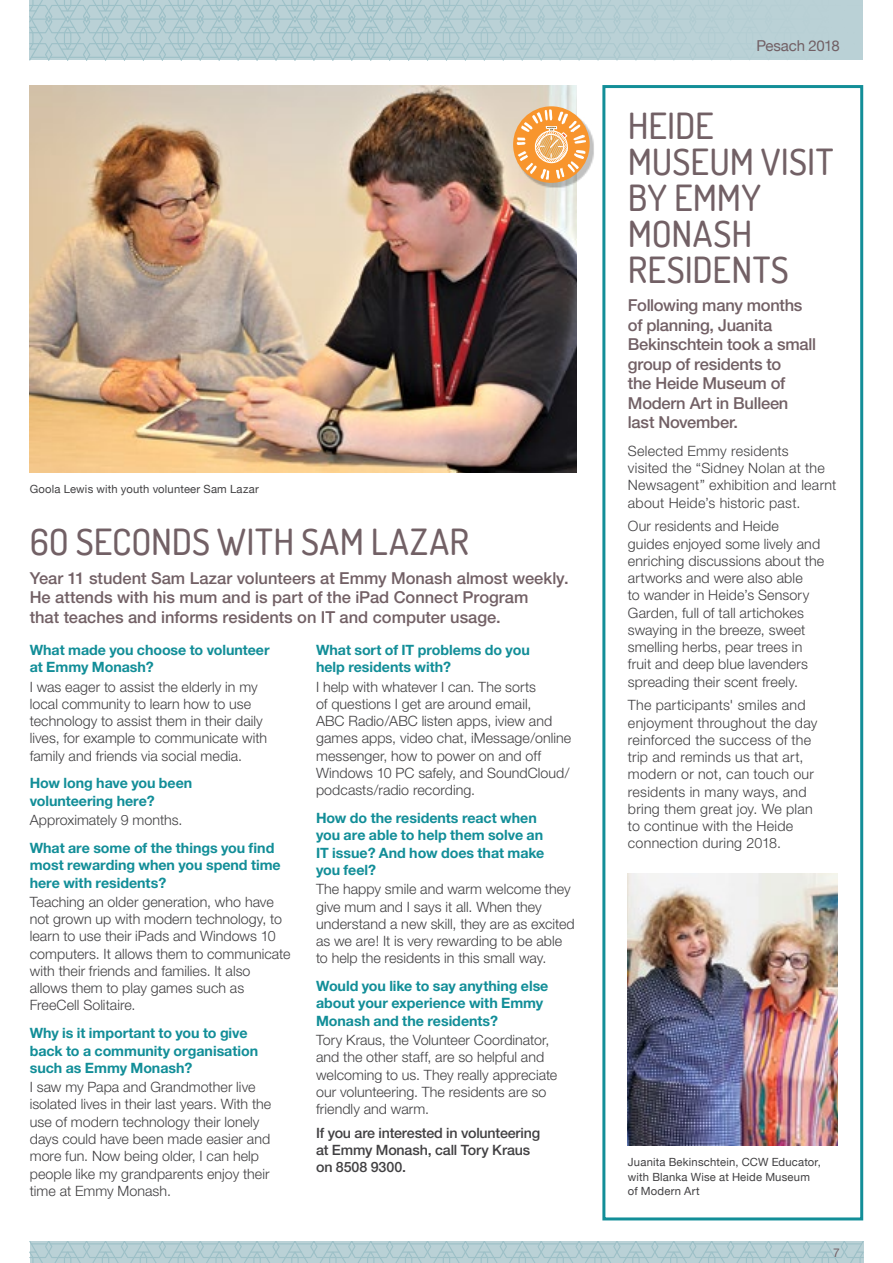
<style>
.page{position:relative;width:893px;height:1263px;background:#fff}
.page>*{position:absolute;margin:0;border:0;box-sizing:border-box;transform-origin:0 0}
.t1{font:500 36px/36px "Dosis";color:#726065}
.t2{font:500 16.5px/19.5px "Helvetica Neue";letter-spacing:-.005em;color:#726065}
.t3{font:15px "Helvetica Neue";letter-spacing:-.02em;color:#726065}
.t4{font:300 14.25px/17.2px "Helvetica Neue";letter-spacing:.005em;color:#414042}
.t5{font:700 14.25px/17.2px "Helvetica Neue";letter-spacing:-.005em;color:#128e98}
.t6{font:500 14.25px/17.2px "Helvetica Neue";letter-spacing:-.01em;color:#414042}
.t7{font:12px "Helvetica Neue";color:#726065}
.t8{font:11.25px/14.2px "Helvetica Neue";letter-spacing:.015em;color:#414042}
</style>
<div class="page">
<svg style="left:30px;top:1241px;width:833px;height:22px;background:#b2ccd2"></svg>
<svg style="left:30px;top:0;width:833px;height:60px;background:#b4cdd3"></svg>
<div style="left:602px;top:85px;width:261px;height:1135px;border:3px solid #128e98"></div>
<img style="left:30px;top:85px;width:547px;height:387px">
<div style="left:517px;top:111px;width:78px;height:78px;background:#000;opacity:.25"></div>
<svg style="left:513px;top:106px;width:77px;height:77px"></svg>
<svg style="left:517px;top:109px;width:69px;height:71px;background:#f4b46f"></svg>
<img style="left:628px;top:874px;width:210px;height:271px">
<p class="t8" style="left:30px;top:483px;width:230px">Goola Lewis with youth volunteer Sam Lazar</p>
<h1 class="t1" style="left:30px;top:523px;width:441px">6O SECONDS WITH SAM LAZAR</h1>
<p class="t2" style="left:30px;top:568px;width:540px">Year 11 student Sam Lazar volunteers at Emmy Monash almost weekly.<br>He attends with his mum and is part of the iPad Connect Program<br>that teaches and informs residents on IT and computer usage.</p>
<p class="t5" style="left:30px;top:641px;width:241px">What made you choose to volunteer at Emmy Monash?</p>
<p class="t4" style="left:30px;top:677px;width:239px">I was eager to assist the elderly in my local community to learn how to use technology to assist them in their daily lives, for example to communicate with family and friends via social media.</p>
<p class="t5" style="left:30px;top:774px;width:164px">How long have you been volunteering here?</p>
<p class="t4" style="left:30px;top:811px;width:154px">Approximately 9 months.</p>
<p class="t5" style="left:30px;top:839px;width:253px">What are some of the things you find most rewarding when you spend time here with residents?</p>
<p class="t4" style="left:30px;top:893px;width:262px">Teaching an older generation, who have not grown up with modern technology, to learn to use their iPads and Windows 10 computers. It allows them to communicate with their friends and families. It also allows them to play games such as FreeCell Solitaire.</p>
<p class="t5" style="left:30px;top:1024px;width:230px">Why is it important to you to give back to a community organisation such as Emmy Monash?</p>
<p class="t4" style="left:30px;top:1078px;width:243px">I saw my Papa and Grandmother live isolated lives in their last years. With the use of modern technology their lonely days could have been made easier and more fun. Now being older, I can help people like my grandparents enjoy their time at Emmy Monash.</p>
<p class="t5" style="left:316px;top:641px;width:215px">What sort of IT problems do you help residents with?</p>
<p class="t4" style="left:316px;top:678px;width:257px">I help with whatever I can. The sorts<br>of questions I get are around email,<br>ABC Radio/ABC listen apps, iview and games apps, video chat, iMessage/online messenger, how to power on and off Windows 10 PC safely, and SoundCloud/ podcasts/radio recording.</p>
<p class="t5" style="left:316px;top:809px;width:230px">How do the residents react when you are able to help them solve an<br>IT issue? And how does that make you feel?</p>
<p class="t4" style="left:316px;top:880px;width:260px">The happy smile and warm welcome they give mum and I says it all. When they understand a new skill, they are as excited as we are! It is very rewarding to be able to help the residents in this small way.</p>
<p class="t5" style="left:316px;top:977px;width:234px">Would you like to say anything else about your experience with Emmy<br>Monash and the residents?</p>
<p class="t4" style="left:316px;top:1031px;width:243px">Tory Kraus, the Volunteer Coordinator, and the other staff, are so helpful and welcoming to us. They really appreciate our volunteering. The residents are so friendly and warm.</p>
<p class="t6" style="left:316px;top:1124px;width:226px">If you are interested in volunteering at Emmy Monash, call Tory Kraus on 8508 9300.</p>
<p class="t3" style="left:756px;top:35px;width:85px">Pesach 2018</p>
<h1 class="t1" style="left:628px;top:106px;width:207px">HEIDE<br>MUSEUM VISIT<br>BY EMMY<br>MONASH<br>RESIDENTS</h1>
<p class="t2" style="left:628px;top:295px;width:190px">Following many months of planning, Juanita<br>Bekinschtein took a small group of residents to<br>the Heide Museum of<br>Modern Art in Bulleen last November.</p>
<p class="t4" style="left:628px;top:442px;width:210px">Selected Emmy residents<br>visited the “Sidney Nolan at the<br>Newsagent” exhibition and learnt about Heide’s historic past.</p>
<p class="t4" style="left:628px;top:517px;width:198px">Our residents and Heide<br>guides enjoyed some lively and enriching discussions about the artworks and were also able<br>to wander in Heide’s Sensory<br>Garden, full of tall artichokes swaying in the breeze, sweet smelling herbs, pear trees in fruit and deep blue lavenders spreading their scent freely.</p>
<p class="t4" style="left:628px;top:696px;width:191px">The participants' smiles and enjoyment throughout the day reinforced the success of the trip and reminds us that art, modern or not, can touch our residents in many ways, and bring them great joy. We plan to continue with the Heide connection during 2018.</p>
<p class="t8" style="left:628px;top:1156px;width:195px">Juanita Bekinschtein, CCW Educator, with Blanka Wise at Heide Museum of Modern Art</p>
<p class="t7" style="left:833px;top:1244px;width:8px">7</p>
</div>
